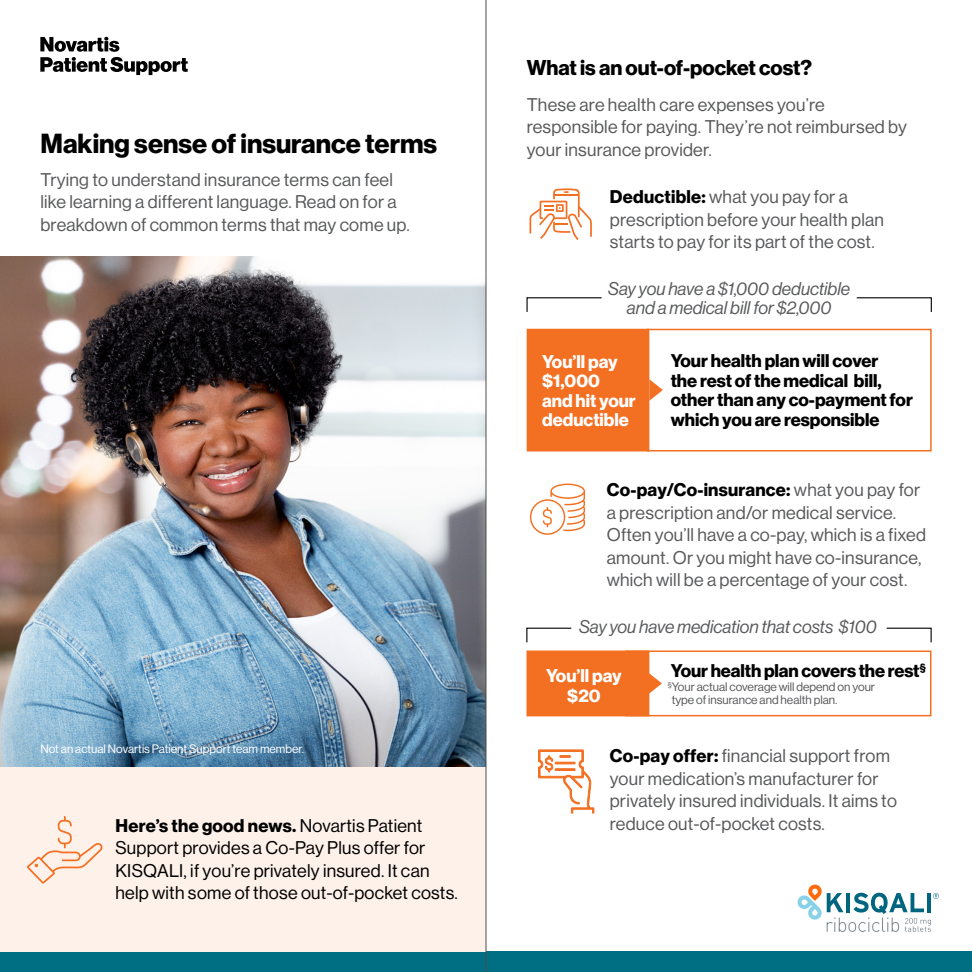
<style>
.page{position:relative;width:972px;height:972px;background:#fff}
.page>*{position:absolute;margin:0;border:0;box-sizing:border-box;transform-origin:0 0}
.t1{font:700 27px "Volta Modern Display 75";color:#000}
.t2{font:700 21px "Volta Modern Display 75";color:#000}
.t3{font:18px/22.5px "Volta Modern Display 55 Roman";letter-spacing:.015em;color:#58595b}
.t4{font:700 18px/19.5px "Volta Modern Display 75";color:#000}
.t5{font:18px/22.5px "Volta Modern Display 55 Roman";letter-spacing:.015em;color:#000}
.t6{font:italic 18px/19.5px "Volta Modern Display 56";color:#58595b;text-align:center}
.t7{font:700 18px/19.5px "Volta Modern Display 75";color:#fff}
.t8{font:12px/13.5px "Volta Modern Display 55 Roman";color:#58595b}
.t9{font:12px "Volta Modern Display 55 Roman";color:#fff}
.s1{font-family:"Volta Modern Display 55 Roman";font-weight:400}
.s2{font-family:"Volta Modern Display 75";font-weight:700;color:#000}
.s3{font-family:"Volta Modern Display 55 Roman";font-weight:400;color:#58595b}
</style>
<div class="page">
<div style="left:486px;top:952px;width:486px;height:20px;background:#006f83"></div>
<svg style="left:797px;top:884px;width:142px;height:48px"></svg>
<div style="left:0;top:952px;width:486px;height:20px;background:#006f83"></div>
<svg style="left:40px;top:37px;width:148px;height:38px"></svg>
<div style="left:0;top:766px;width:486px;height:186px;background:#fef1e9"></div>
<img style="left:0;top:257px;width:486px;height:509px">
<svg style="left:27px;top:816px;width:76px;height:68px"></svg>
<svg style="left:530px;top:188px;width:62px;height:52px"></svg>
<div style="left:647px;top:329px;width:285px;height:123px;background:#fff;border:2px solid #f36f21"></div>
<div style="left:527px;top:329px;width:122px;height:123px;background:#f36f21"></div>
<svg style="left:526px;top:297px;width:76px;height:15px"></svg>
<svg style="left:856px;top:297px;width:76px;height:15px"></svg>
<svg style="left:649px;top:379px;width:14px;height:22px"></svg>
<div style="left:625px;top:651px;width:307px;height:65px;background:#fff;border:2px solid #f36f21"></div>
<div style="left:526px;top:651px;width:123px;height:65px;background:#f36f21"></div>
<svg style="left:526px;top:627px;width:46px;height:16px"></svg>
<svg style="left:886px;top:627px;width:46px;height:16px"></svg>
<svg style="left:648px;top:673px;width:14px;height:21px"></svg>
<svg style="left:530px;top:484px;width:55px;height:51px"></svg>
<svg style="left:538px;top:750px;width:56px;height:63px"></svg>
<hr style="left:486px;top:0;width:1px;height:972px;background:#4d4d4d">
<h1 class="t1" style="left:40px;top:128px;width:398px">Making sense of insurance terms</h1>
<p class="t3" style="left:40px;top:168px;width:371px">Trying to understand insurance terms can feel like learning a different language. Read on for a breakdown of common terms that may come up.</p>
<p class="t9" style="left:40px;top:742px;width:265px">Not an actual Novartis Patient Support team member.</p>
<p class="t4" style="left:115px;top:816px;width:308px">Here’s the good news. <span class="s1">Novartis Patient</span></p>
<p class="t5" style="left:115px;top:837px;width:344px">Support provides a Co-Pay Plus offer for<br>KISQALI, if you’re privately insured. It can help with some of those out-of-pocket costs.</p>
<p class="t2" style="left:527px;top:55px;width:287px">What is an out-of-pocket cost?</p>
<p class="t3" style="left:527px;top:93px;width:382px">These are health care expenses you’re responsible for paying. They’re not reimbursed by your insurance provider.</p>
<p class="t3" style="left:610px;top:186px;width:276px"><span class="s2">Deductible:</span> what you pay for a prescription before your health plan starts to pay for its part of the cost.</p>
<p class="t6" style="left:608px;top:278px;width:243px">Say you have a $1,000 deductible and a medical bill for $2,000</p>
<p class="t7" style="left:542px;top:352px;width:95px">You’ll pay $1,000<br>and hit your deductible</p>
<p class="t4" style="left:671px;top:352px;width:244px">Your health plan will cover<br>the rest of the medical bill, other than any co-payment for which you are responsible</p>
<p class="t4" style="left:607px;top:481px;width:315px">Co-pay/Co-insurance: <span class="s3">what you pay for</span></p>
<p class="t3" style="left:607px;top:501px;width:321px">a prescription and/or medical service.<br>Often you’ll have a co-pay, which is a fixed amount. Or you might have co-insurance, which will be a percentage of your cost.</p>
<p class="t6" style="left:579px;top:617px;width:299px">Say you have medication that costs $100</p>
<p class="t7" style="left:546px;top:666px;width:77px;text-align:center">You’ll pay $20</p>
<p class="t4" style="left:671px;top:662px;width:257px">Your health plan covers the rest<sup>§</sup></p>
<p class="t8" style="left:672px;top:680px;width:205px;text-indent:-4px"><sup>§</sup>Your actual coverage will depend on your type of insurance and health plan.</p>
<p class="t3" style="left:610px;top:745px;width:289px"><span class="s2">Co-pay offer:</span> financial support from your medication’s manufacturer for privately insured individuals. It aims to reduce out-of-pocket costs.</p>
</div>
